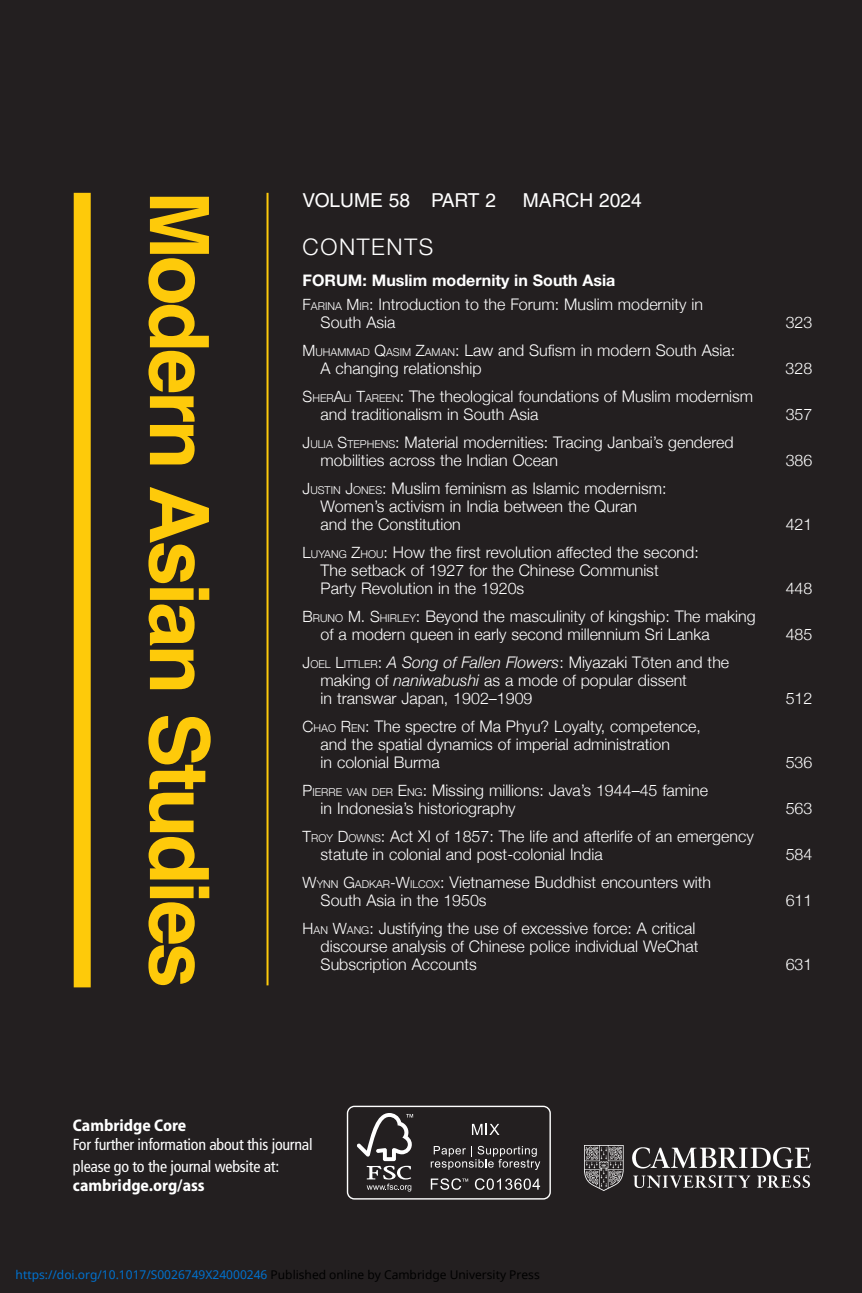
<style>
.page{position:relative;width:862px;height:1293px;background:#231f20}
.page>*{position:absolute;margin:0;border:0;box-sizing:border-box;transform-origin:0 0}
.t1{font:700 82px "Helvetica";letter-spacing:-.04em;color:#feca0a}
.t2{font:300 23px "Helvetica Neue LT Std";letter-spacing:.07em;color:#fff}
.t3{font:19.2px "Helvetica LT Std";color:#fff}
.t4{font:700 semi-condensed 17px "Myriad Pro";color:#fff}
.t5{font:300 16px/18px "Helvetica Neue";color:#fff}
.t6{font:condensed 16px/22px "Frutiger";letter-spacing:-.015em;color:#fff}
.t7{font:700 16px "Helvetica Neue LT Std";color:#fff}
.t8{font:12px "Noto Sans";color:#0172cf}
.s1{font-size:15.6px}
.s2{font-size:10.8px}
.s3{font-style:italic}
.s4{color:#000}
</style>
<div class="page">
<hr style="left:266px;top:193px;width:2px;height:792px;background:#feca0a">
<div style="left:74px;top:193px;width:17px;height:794px;background:#feca0a"></div>
<img style="left:584px;top:1145px;width:227px;height:46px">
<div style="left:347px;top:1105px;width:204px;height:94px;border:1px solid #fff;border-radius:7px"></div>
<svg style="left:357px;top:1113px;width:56px;height:78px"></svg>
<svg style="left:472px;top:1124px;width:27px;height:11px"></svg>
<svg style="left:431px;top:1146px;width:109px;height:24px"></svg>
<svg style="left:431px;top:1178px;width:37px;height:11px"></svg>
<svg style="left:475px;top:1178px;width:65px;height:11px"></svg>
<h1 class="t1" style="left:245px;top:191px;width:799px;rotate:90deg">Modern Asian Studies</h1>
<p class="t3" style="left:303px;top:189px;width:195px">VOLUME 58 PART 2</p>
<p class="t3" style="left:523px;top:189px;width:120px">MARCH 2024</p>
<h2 class="t2" style="left:303px;top:233px;width:132px">CONTENTS</h2>
<p class="t7" style="left:303px;top:271px;width:314px">FORUM: Muslim modernity in South Asia</p>
<p class="t5" style="left:321px;top:294px;width:384px;text-indent:-18px"><span class="s1">F</span><span class="s2">ARINA</span> <span class="s1">M</span><span class="s2">IR</span>: Introduction to the Forum: Muslim modernity in<br>South Asia</p>
<p class="t5" style="left:321px;top:340px;width:416px;text-indent:-18px"><span class="s1">M</span><span class="s2">UHAMMAD</span> <span class="s1">Q</span><span class="s2">ASIM</span> <span class="s1">Z</span><span class="s2">AMAN</span>: Law and Sufism in modern South Asia:<br>A changing relationship</p>
<p class="t5" style="left:321px;top:386px;width:434px;text-indent:-18px"><span class="s1">S</span><span class="s2">HER</span><span class="s1">A</span><span class="s2">LI</span> <span class="s1">T</span><span class="s2">AREEN</span>: The theological foundations of Muslim modernism and traditionalism in South Asia</p>
<p class="t5" style="left:321px;top:432px;width:414px;text-indent:-18px"><span class="s1">J</span><span class="s2">ULIA</span> <span class="s1">S</span><span class="s2">TEPHENS</span>: Material modernities: Tracing Janbai’s gendered mobilities across the Indian Ocean</p>
<p class="t5" style="left:321px;top:478px;width:347px;text-indent:-18px"><span class="s1">J</span><span class="s2">USTIN</span> <span class="s1">J</span><span class="s2">ONES</span>: Muslim feminism as Islamic modernism:<br>Women’s activism in India between the Quran and the Constitution</p>
<p class="t5" style="left:321px;top:542px;width:380px;text-indent:-18px"><span class="s1">L</span><span class="s2">UYANG</span> <span class="s1">Z</span><span class="s2">HOU</span>: How the first revolution affected the second:<br>The setback of 1927 for the Chinese Communist<br>Party Revolution in the 1920s</p>
<p class="t5" style="left:321px;top:606px;width:436px;text-indent:-18px"><span class="s1">B</span><span class="s2">RUNO</span> <span class="s1">M. S</span><span class="s2">HIRLEY</span>: Beyond the masculinity of kingship: The making of a modern queen in early second millennium Sri Lanka</p>
<p class="t5" style="left:321px;top:652px;width:410px;text-indent:-18px"><span class="s1">J</span><span class="s2">OEL</span> <span class="s1">L</span><span class="s2">ITTLER</span>: <span class="s3">A Song of Fallen Flowers</span>: Miyazaki Tōten and the making of <span class="s3">naniwabushi</span> as a mode of popular dissent<br>in transwar Japan, 1902–1909</p>
<p class="t5" style="left:321px;top:716px;width:382px;text-indent:-18px"><span class="s1">C</span><span class="s2">HAO</span> <span class="s1">R</span><span class="s2">EN</span>: The spectre of Ma Phyu? Loyalty, competence, and the spatial dynamics of imperial administration<br>in colonial Burma</p>
<p class="t5" style="left:321px;top:780px;width:389px;text-indent:-18px"><span class="s1">P</span><span class="s2">IERRE VAN DER</span> <span class="s1">E</span><span class="s2">NG</span>: Missing millions: Java’s 1944–45 famine in Indonesia’s historiography</p>
<p class="t5" style="left:321px;top:826px;width:435px;text-indent:-18px"><span class="s1">T</span><span class="s2">ROY</span> <span class="s1">D</span><span class="s2">OWNS</span>: Act XI of 1857: The life and afterlife of an emergency statute in colonial and post-colonial India</p>
<p class="t5" style="left:321px;top:872px;width:392px;text-indent:-18px"><span class="s1">W</span><span class="s2">YNN</span> <span class="s1">G</span><span class="s2">ADKAR</span><span class="s1">-W</span><span class="s2">ILCOX</span>: Vietnamese Buddhist encounters with<br>South Asia in the 1950s</p>
<p class="t5" style="left:321px;top:918px;width:379px;text-indent:-18px"><span class="s1">H</span> <span class="s2">AN</span> <span class="s1">W</span><span class="s2">ANG</span>: Justifying the use of excessive force: A critical discourse analysis of Chinese police individual WeChat<br>Subscription Accounts</p>
<p class="t5" style="left:785px;top:312px;width:28px">323</p>
<p class="t5" style="left:785px;top:358px;width:28px">328</p>
<p class="t5" style="left:785px;top:404px;width:28px">357</p>
<p class="t5" style="left:785px;top:450px;width:28px">386</p>
<p class="t5" style="left:785px;top:514px;width:28px">421</p>
<p class="t5" style="left:785px;top:578px;width:28px">448</p>
<p class="t5" style="left:785px;top:624px;width:28px">485</p>
<p class="t5" style="left:785px;top:688px;width:28px">512</p>
<p class="t5" style="left:785px;top:752px;width:28px">536</p>
<p class="t5" style="left:785px;top:798px;width:28px">563</p>
<p class="t5" style="left:785px;top:844px;width:28px">584</p>
<p class="t5" style="left:785px;top:890px;width:28px">611</p>
<p class="t5" style="left:785px;top:954px;width:28px">631</p>
<p class="t4" style="left:73px;top:1114px;width:115px">Cambridge Core</p>
<p class="t6" style="left:73px;top:1133px;width:241px">For further information about this journal please go to the journal website at:</p>
<p class="t4" style="left:73px;top:1174px;width:133px">cambridge.org/ass</p>
<p class="t8" style="left:16px;top:1266px;width:526px">https://doi.org/10.1017/S0026749X24000246 <span class="s4">Published online by Cambridge University Press</span></p>
</div>
